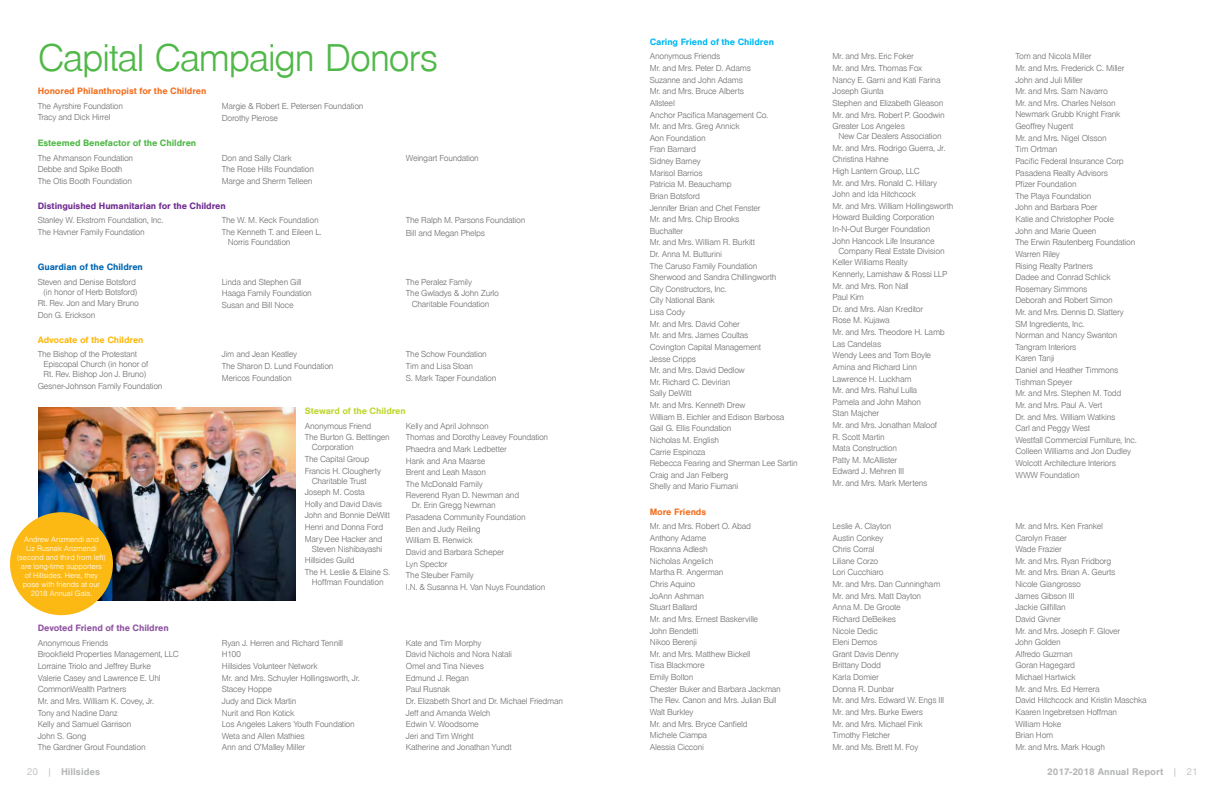
<style>
.page{position:relative;width:1224px;height:792px;background:#fff}
.page>*{position:absolute;margin:0;border:0;box-sizing:border-box;transform-origin:0 0}
.t1{font:300 40px "Nimbus San";letter-spacing:-.04em;color:#50b848}
.t2{font:700 10px "Nimbus San";color:#b6b7b8}
.t3{font:700 9.5px "Nimbus San";letter-spacing:-.01em;color:#f37021}
.t4{font:700 9.5px "Nimbus San";letter-spacing:-.01em;color:#6f2c91}
.t5{font:700 9.5px "Nimbus San";letter-spacing:-.01em;color:#50b848}
.t6{font:700 9.5px "Nimbus San";letter-spacing:-.01em;color:#8f53a1}
.t7{font:700 9.5px "Nimbus San";letter-spacing:-.01em;color:#00b9f1}
.t8{font:700 9.5px "Nimbus San";letter-spacing:-.01em;color:#0066b3}
.t9{font:700 9.5px "Nimbus San";letter-spacing:-.01em;color:#fdb913}
.t10{font:700 9.5px "Nimbus San";letter-spacing:-.01em;color:#bfd730}
.t11{font:300 9px/11.6px "Nimbus San";letter-spacing:-.03em;color:#717073}
.t12{font:300 8px/9px "Nimbus San";letter-spacing:-.005em;color:#fff;text-align:center}
.s1{font-weight:300}
</style>
<div class="page">
<img style="left:39px;top:408px;width:257px;height:192px">
<div style="left:10px;top:512px;width:103px;height:103px;background:#fdb913;border-radius:50%"></div>
<h1 class="t1" style="left:38px;top:37px;width:402px">Capital Campaign Donors</h1>
<p class="t3" style="left:38px;top:86px;width:170px">Honored Philanthropist for the Children</p>
<p class="t11" style="left:38px;top:100px;width:87px">The Ayrshire Foundation<br>Tracy and Dick Hirrel</p>
<p class="t11" style="left:222px;top:100px;width:143px;line-height:12.1px">Margie &amp; Robert E. Petersen Foundation<br>Dorothy Pierose</p>
<p class="t5" style="left:38px;top:138px;width:160px">Esteemed Benefactor of the Children</p>
<p class="t11" style="left:38px;top:152px;width:97px">The Ahmanson Foundation<br>Debbe and Spike Booth<br>The Otis Booth Foundation</p>
<p class="t11" style="left:222px;top:152px;width:94px">Don and Sally Clark<br>The Rose Hills Foundation<br>Marge and Sherm Telleen</p>
<p class="t11" style="left:406px;top:153px;width:75px">Weingart Foundation</p>
<p class="t4" style="left:38px;top:200px;width:190px">Distinguished Humanitarian for the Children</p>
<p class="t11" style="left:38px;top:215px;width:127px">Stanley W. Ekstrom Foundation, Inc.<br>The Havner Family Foundation</p>
<p class="t11" style="left:222px;top:215px;width:101px">The W. M. Keck Foundation<br>The Kenneth T. and Eileen L.</p>
<p class="t11" style="left:228px;top:236px;width:64px">Norris Foundation</p>
<p class="t11" style="left:406px;top:215px;width:121px;line-height:12.1px">The Ralph M. Parsons Foundation<br>Bill and Megan Phelps</p>
<p class="t8" style="left:38px;top:262px;width:107px">Guardian of the Children</p>
<p class="t11" style="left:38px;top:277px;width:101px;line-height:10px;text-align:right">Steven and Denise Botsford (in honor of Herb Botsford)</p>
<p class="t11" style="left:38px;top:298px;width:103px">Rt. Rev. Jon and Mary Bruno<br>Don G. Erickson</p>
<p class="t9" style="left:38px;top:334px;width:107px">Advocate of the Children</p>
<p class="t11" style="left:44px;top:350px;width:106px;line-height:10px;text-indent:-6px">The Bishop of the Protestant<br>Episcopal Church (in honor of<br>Rt. Rev. Bishop Jon J. Bruno)</p>
<p class="t11" style="left:38px;top:381px;width:126px">Gesner-Johnson Family Foundation</p>
<p class="t12" style="left:17px;top:535px;width:90px">Andrew Arizmendi and<br>Liz Rusnak Arizmendi (second and third from left) are long-time supporters of Hillsides. Here, they pose with friends at our<br>2018 Annual Gala.</p>
<p class="t11" style="left:222px;top:276px;width:92px">Linda and Stephen Gill<br>Haaga Family Foundation<br>Susan and Bill Noce</p>
<p class="t11" style="left:406px;top:276px;width:95px">The Peralez Family<br>The Gwladys &amp; John Zurlo</p>
<p class="t11" style="left:412px;top:298px;width:79px">Charitable Foundation</p>
<p class="t11" style="left:222px;top:349px;width:113px">Jim and Jean Keatley<br>The Sharon D. Lund Foundation<br>Mericos Foundation</p>
<p class="t11" style="left:406px;top:349px;width:92px;line-height:11.9px">The Schow Foundation<br>Tim and Lisa Sloan<br>S. Mark Taper Foundation</p>
<p class="t10" style="left:305px;top:406px;width:103px">Steward of the Children</p>
<p class="t11" style="left:305px;top:420px;width:87px">Anonymous Friend<br>The Burton G. Bettingen</p>
<p class="t11" style="left:305px;top:442px;width:78px;text-indent:7px">Corporation<br>The Capital Group<br>Francis H. Clougherty</p>
<p class="t11" style="left:305px;top:475px;width:87px;text-indent:7px">Charitable Trust<br>Joseph M. Costa<br>Holly and David Davis<br>John and Bonnie DeWitt<br>Henri and Donna Ford<br>Mary Dee Hacker and</p>
<p class="t11" style="left:305px;top:543px;width:87px;text-indent:7px">Steven Nishibayashi<br>Hillsides Guild<br>The H. Leslie &amp; Elaine S.</p>
<p class="t11" style="left:312px;top:576px;width:73px">Hoffman Foundation</p>
<p class="t11" style="left:406px;top:420px;width:144px">Kelly and April Johnson<br>Thomas and Dorothy Leavey Foundation<br>Phaedra and Mark Ledbetter<br>Hank and Ana Maarse<br>Brent and Leah Mason<br>The McDonald Family<br>Reverend Ryan D. Newman and</p>
<p class="t11" style="left:406px;top:500px;width:141px;text-indent:6px">Dr. Erin Gregg Newman<br>Pasadena Community Foundation<br>Ben and Judy Reiling<br>William B. Renwick<br>David and Barbara Scheper<br>Lyn Spector<br>The Steuber Family<br>I.N. &amp; Susanna H. Van Nuys Foundation</p>
<p class="t6" style="left:38px;top:623px;width:133px">Devoted Friend of the Children</p>
<p class="t11" style="left:38px;top:637px;width:142px">Anonymous Friends<br>Brookfield Properties Management, LLC<br>Lorraine Triolo and Jeffrey Burke<br>Valerie Casey and Lawrence E. Uhl<br>CommonWealth Partners<br>Mr. and Mrs. William K. Covey, Jr.<br>Tony and Nadine Danz<br>Kelly and Samuel Garrison<br>John S. Gong<br>The Gardner Grout Foundation</p>
<p class="t11" style="left:222px;top:637px;width:140px">Ryan J. Herren and Richard Tennill<br>H100<br>Hillsides Volunteer Network<br>Mr. and Mrs. Schuyler Hollingsworth, Jr.<br>Stacey Hoppe<br>Judy and Dick Martin<br>Nurit and Ron Kotick<br>Los Angeles Lakers Youth Foundation<br>Weta and Allen Mathies<br>Ann and O’Malley Miller</p>
<p class="t11" style="left:406px;top:637px;width:159px">Kate and Tim Morphy<br>David Nichols and Nora Natali<br>Omel and Tina Nieves<br>Edmund J. Regan<br>Paul Rusnak<br>Dr. Elizabeth Short and Dr. Michael Friedman<br>Jeff and Amanda Welch<br>Edwin V. Woodsome<br>Jeri and Tim Wright<br>Katherine and Jonathan Yundt</p>
<p class="t7" style="left:650px;top:36px;width:126px">Caring Friend of the Children</p>
<p class="t11" style="left:650px;top:51px;width:150px">Anonymous Friends<br>Mr. and Mrs. Peter D. Adams<br>Suzanne and John Adams<br>Mr. and Mrs. Bruce Alberts<br>Allsteel<br>Anchor Pacifica Management Co.<br>Mr. and Mrs. Greg Annick<br>Aon Foundation<br>Fran Barnard<br>Sidney Barney<br>Marisol Barrios<br>Patricia M. Beauchamp<br>Brian Botsford<br>Jennifer Brian and Chet Fenster<br>Mr. and Mrs. Chip Brooks<br>Buchalter<br>Mr. and Mrs. William R. Burkitt<br>Dr. Anna M. Butturini<br>The Caruso Family Foundation<br>Sherwood and Sandra Chillingworth<br>City Constructors, Inc.<br>City National Bank<br>Lisa Cody<br>Mr. and Mrs. David Coher<br>Mr. and Mrs. James Coultas<br>Covington Capital Management<br>Jesse Cripps<br>Mr. and Mrs. David Dedlow<br>Mr. Richard C. Devirian<br>Sally DeWitt<br>Mr. and Mrs. Kenneth Drew<br>William B. Eichler and Edison Barbosa<br>Gail G. Ellis Foundation<br>Nicholas M. English<br>Carrie Espinoza<br>Rebecca Fearing and Sherman Lee Sartin<br>Craig and Jan Felberg<br>Shelly and Mario Fiumani</p>
<p class="t11" style="left:833px;top:51px;width:114px">Mr. and Mrs. Eric Foker<br>Mr. and Mrs. Thomas Fox<br>Nancy E. Garni and Kati Farina<br>Joseph Giunta<br>Stephen and Elizabeth Gleason<br>Mr. and Mrs. Robert P. Goodwin<br>Greater Los Angeles</p>
<p class="t11" style="left:833px;top:131px;width:122px;text-indent:6px">New Car Dealers Association<br>Mr. and Mrs. Rodrigo Guerra, Jr.<br>Christina Hahne<br>High Lantern Group, LLC<br>Mr. and Mrs. Ronald C. Hillary<br>John and Ida Hitchcock<br>Mr. and Mrs. William Hollingsworth<br>Howard Building Corporation<br>In-N-Out Burger Foundation<br>John Hancock Life Insurance</p>
<p class="t11" style="left:833px;top:245px;width:116px;text-indent:6px">Company Real Estate Division<br>Keller Williams Realty<br>Kennerly, Lamishaw &amp; Rossi LLP<br>Mr. and Mrs. Ron Nall<br>Paul Kim<br>Dr. and Mrs. Alan Kreditor<br>Rose M. Kujawa<br>Mr. and Mrs. Theodore H. Lamb<br>Las Candelas<br>Wendy Lees and Tom Boyle<br>Amina and Richard Linn<br>Lawrence H. Luckham<br>Mr. and Mrs. Rahul Lulla<br>Pamela and John Mahon<br>Stan Majcher<br>Mr. and Mrs. Jonathan Maloof<br>R. Scott Martin<br>Mata Construction<br>Patty M. McAllister<br>Edward J. Mehren III<br>Mr. and Mrs. Mark Mertens</p>
<p class="t11" style="left:1015px;top:51px;width:123px">Tom and Nicola Miller<br>Mr. and Mrs. Frederick C. Miller<br>John and Juli Miller<br>Mr. and Mrs. Sam Navarro<br>Mr. and Mrs. Charles Nelson<br>Newmark Grubb Knight Frank<br>Geoffrey Nugent<br>Mr. and Mrs. Nigel Olsson<br>Tim Ortman<br>Pacific Federal Insurance Corp<br>Pasadena Realty Advisors<br>Pfizer Foundation<br>The Playa Foundation<br>John and Barbara Poer<br>Katie and Christopher Poole<br>John and Marie Queen<br>The Erwin Rautenberg Foundation<br>Warren Riley<br>Rising Realty Partners<br>Dadee and Conrad Schlick<br>Rosemary Simmons<br>Deborah and Robert Simon<br>Mr. and Mrs. Dennis D. Slattery<br>SM Ingredients, Inc.<br>Norman and Nancy Swanton<br>Tangram Interiors<br>Karen Tanji<br>Daniel and Heather Timmons<br>Tishman Speyer<br>Mr. and Mrs. Stephen M. Todd<br>Mr. and Mrs. Paul A. Vert<br>Dr. and Mrs. William Watkins<br>Carl and Peggy West<br>Westfall Commercial Furniture, Inc.<br>Colleen Williams and Jon Dudley<br>Wolcott Architecture Interiors<br>WWW Foundation</p>
<p class="t3" style="left:650px;top:506px;width:58px">More Friends</p>
<p class="t11" style="left:650px;top:521px;width:133px">Mr. and Mrs. Robert O. Abad<br>Anthony Adame<br>Roxanna Adlesh<br>Nicholas Angelich<br>Martha R. Angerman<br>Chris Aquino<br>JoAnn Ashman<br>Stuart Ballard<br>Mr. and Mrs. Ernest Baskerville<br>John Bendetti<br>Nikoo Berenji<br>Mr. and Mrs. Matthew Bickell<br>Tisa Blackmore<br>Emily Bolton<br>Chester Buker and Barbara Jackman<br>The Rev. Canon and Mrs. Julian Bull<br>Walt Burkley<br>Mr. and Mrs. Bryce Canfield<br>Michele Ciampa<br>Alessia Cicconi</p>
<p class="t11" style="left:833px;top:520px;width:113px">Leslie A. Clayton<br>Austin Conkey<br>Chris Corral<br>Liliane Corzo<br>Lori Cucchiaro<br>Mr. and Mrs. Dan Cunningham<br>Mr. and Mrs. Matt Dayton<br>Anna M. De Groote<br>Richard DeBeikes<br>Nicole Dedic<br>Eleni Demos<br>Grant Davis Denny<br>Brittany Dodd<br>Karla Domier<br>Donna R. Dunbar<br>Mr. and Mrs. Edward W. Engs III<br>Mr. and Mrs. Burke Ewers<br>Mr. and Mrs. Michael Fink<br>Timothy Fletcher<br>Mr. and Ms. Brett M. Foy</p>
<p class="t11" style="left:1015px;top:520px;width:133px">Mr. and Mrs. Ken Frankel<br>Carolyn Fraser<br>Wade Frazier<br>Mr. and Mrs. Ryan Fridborg<br>Mr. and Mrs. Brian A. Geurts<br>Nicole Giangrosso<br>James Gibson III<br>Jackie Gilfillan<br>David Givner<br>Mr. and Mrs. Joseph F. Glover<br>John Golden<br>Alfredo Guzman<br>Goran Hagegard<br>Michael Hartwick<br>Mr. and Mrs. Ed Herrera<br>David Hitchcock and Kristin Maschka<br>Kaaren Ingebretsen Hoffman<br>William Hoke<br>Brian Hom<br>Mr. and Mrs. Mark Hough</p>
<p class="t2" style="left:27px;top:766px;width:75px"><span class="s1">20 |</span> Hillsides</p>
<p class="t2" style="left:1047px;top:766px;width:152px">2017-2018 Annual Report <span class="s1">| 21</span></p>
</div>
